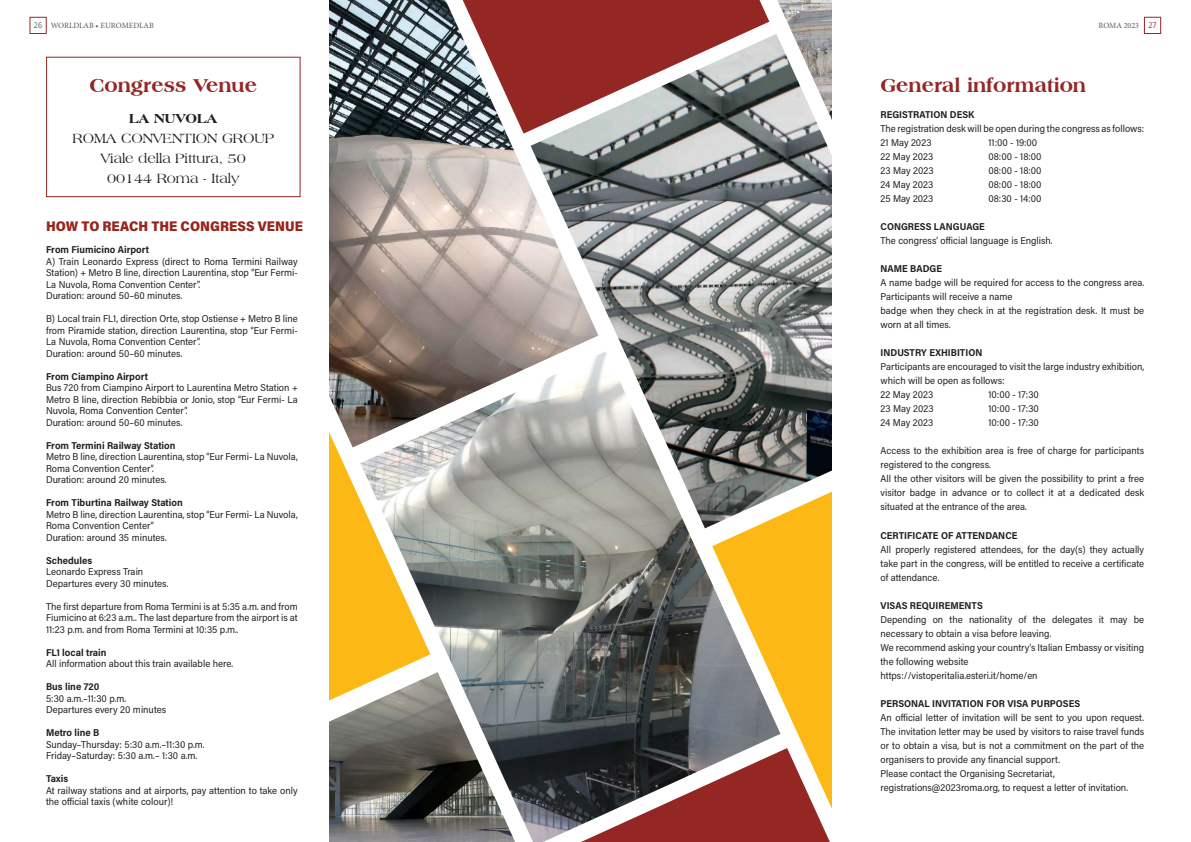
<style>
.page{position:relative;width:1191px;height:842px;background:#fff}
.page>*{position:absolute;margin:0;border:0;box-sizing:border-box;transform-origin:0 0}
.t1{font:800 20px "Americana BT";color:#942724}
.t2{font:14px/20px "Americana BT";color:#231f20;text-align:center}
.t3{font:900 14px "Acumin Pro Semi Cond";color:#97261c}
.t4{font:800 14px "Americana BT";color:#231f20}
.t5{font:10px/14px "Acumin Pro Semi Cond";color:#231f20}
.t6{font:700 10px "Acumin Pro Semi Cond";color:#231f20}
.t7{font:8px "Minion Pro";color:#57585a}
.s1{font-family:"Open Sans"}
.s2{font-family:"Open Sans";color:#942724}
</style>
<div class="page">
<img style="left:329px;top:0;width:201px;height:351px">
<svg style="left:463px;top:0;width:306px;height:134px;background:#9c4c4b"></svg>
<img style="left:530px;top:34px;width:302px;height:400px">
<img style="left:777px;top:0;width:55px;height:199px">
<svg style="left:329px;top:272px;width:101px;height:400px;background:#b89656"></svg>
<svg style="left:780px;top:434px;width:52px;height:408px;background:#daa33f"></svg>
<img style="left:329px;top:672px;width:31px;height:170px">
<img style="left:360px;top:351px;width:420px;height:491px">
<div style="left:29px;top:17px;width:18px;height:17px;border:1px solid #942724"></div>
<div style="left:1144px;top:17px;width:17px;height:17px;border:1px solid #942724"></div>
<div style="left:46px;top:57px;width:254px;height:140px;border:1px solid #942724"></div>
<p class="t7" style="left:34px;top:20px;width:121px"><span class="s1">26</span> WORLDLAB • EUROMEDLAB</p>
<p class="t7" style="left:1098px;top:20px;width:60px">ROMA 2023 <span class="s2">27</span></p>
<h1 class="t1" style="left:90px;top:73px;width:169px">Congress Venue</h1>
<h2 class="t4" style="left:129px;top:110px;width:90px">LA NUVOLA</h2>
<h2 class="t2" style="left:72px;top:129px;width:203px">ROMA CONVENTION GROUP<br>Viale della Pittura, 50<br>00144 Roma - Italy</h2>
<h2 class="t3" style="left:46px;top:216px;width:258px">HOW TO REACH THE CONGRESS VENUE</h2>
<p class="t6" style="left:46px;top:243px;width:104px">From Fiumicino Airport</p>
<p class="t5" style="left:46px;top:255px;width:253px;line-height:11.5px">A) Train Leonardo Express (direct to Roma Termini Railway Station) + Metro B line, direction Laurentina, stop “Eur Fermi-La Nuvola, Roma Convention Center”.<br>Duration: around 50–60 minutes.</p>
<p class="t5" style="left:46px;top:312px;width:253px;line-height:11.5px">B) Local train FL1, direction Orte, stop Ostiense + Metro B line from Piramide station, direction Laurentina, stop “Eur Fermi-La Nuvola, Roma Convention Center”.<br>Duration: around 50–60 minutes.</p>
<p class="t6" style="left:46px;top:369px;width:103px">From Ciampino Airport</p>
<p class="t5" style="left:46px;top:381px;width:253px;line-height:11.5px">Bus 720 from Ciampino Airport to Laurentina Metro Station + Metro B line, direction Rebibbia or Jonio, stop “Eur Fermi- La Nuvola, Roma Convention Center”.<br>Duration: around 50–60 minutes.</p>
<p class="t6" style="left:46px;top:438px;width:131px">From Termini Railway Station</p>
<p class="t5" style="left:46px;top:450px;width:253px;line-height:11.5px">Metro B line, direction Laurentina, stop “Eur Fermi- La Nuvola,<br>Roma Convention Center”.<br>Duration: around 20 minutes.</p>
<p class="t6" style="left:46px;top:496px;width:138px">From Tiburtina Railway Station</p>
<p class="t5" style="left:46px;top:508px;width:253px;line-height:11.5px">Metro B line, direction Laurentina, stop “Eur Fermi- La Nuvola,<br>Roma Convention Center”<br>Duration: around 35 minutes.</p>
<p class="t6" style="left:46px;top:553px;width:48px">Schedules</p>
<p class="t5" style="left:46px;top:565px;width:124px;line-height:11.5px">Leonardo Express Train<br>Departures every 30 minutes.</p>
<p class="t5" style="left:46px;top:600px;width:253px;line-height:11.5px;text-align:justify">The first departure from Roma Termini is at 5:35 a.m. and from Fiumicino at 6:23 a.m.. The last departure from the airport is at 11:23 p.m. and from Roma Termini at 10:35 p.m..</p>
<p class="t6" style="left:46px;top:645px;width:62px">FL1 local train</p>
<p class="t5" style="left:46px;top:656px;width:189px">All information about this train available here.</p>
<p class="t6" style="left:46px;top:680px;width:55px">Bus line 720</p>
<p class="t5" style="left:46px;top:692px;width:122px;line-height:11.5px">5:30 a.m.–11:30 p.m.<br>Departures every 20 minutes</p>
<p class="t6" style="left:46px;top:726px;width:55px">Metro line B</p>
<p class="t5" style="left:46px;top:738px;width:160px;line-height:11.5px">Sunday–Thursday: 5:30 a.m.–11:30 p.m.<br>Friday–Saturday: 5:30 a.m.– 1:30 a.m.</p>
<p class="t6" style="left:46px;top:772px;width:24px">Taxis</p>
<p class="t5" style="left:46px;top:784px;width:253px;line-height:11.5px">At railway stations and at airports, pay attention to take only the official taxis (white colour)!</p>
<h1 class="t1" style="left:880px;top:73px;width:207px">General information</h1>
<p class="t6" style="left:880px;top:108px;width:95px">REGISTRATION DESK</p>
<p class="t5" style="left:880px;top:122px;width:265px">The registration desk will be open during the congress as follows:<br>21 May 2023</p>
<p class="t5" style="left:988px;top:136px;width:50px">11:00 - 19:00</p>
<p class="t5" style="left:880px;top:150px;width:54px">22 May 2023</p>
<p class="t5" style="left:988px;top:150px;width:54px">08:00 - 18:00</p>
<p class="t5" style="left:880px;top:164px;width:55px">23 May 2023</p>
<p class="t5" style="left:988px;top:164px;width:54px">08:00 - 18:00</p>
<p class="t5" style="left:880px;top:178px;width:54px">24 May 2023</p>
<p class="t5" style="left:988px;top:178px;width:54px">08:00 - 18:00</p>
<p class="t5" style="left:880px;top:192px;width:54px">25 May 2023</p>
<p class="t5" style="left:988px;top:192px;width:54px">08:30 - 14:00</p>
<p class="t6" style="left:880px;top:220px;width:106px">CONGRESS LANGUAGE</p>
<p class="t5" style="left:880px;top:234px;width:174px">The congress’ official language is English.</p>
<p class="t6" style="left:880px;top:262px;width:63px">NAME BADGE</p>
<p class="t5" style="left:880px;top:276px;width:265px">A name badge will be required for access to the congress area.<br>Participants will receive a name<br>badge when they check in at the registration desk. It must be worn at all times.</p>
<p class="t6" style="left:880px;top:346px;width:103px">INDUSTRY EXHIBITION</p>
<p class="t5" style="left:880px;top:360px;width:265px">Participants are encouraged to visit the large industry exhibition, which will be open as follows:<br>22 May 2023</p>
<p class="t5" style="left:988px;top:388px;width:52px">10:00 - 17:30</p>
<p class="t5" style="left:880px;top:402px;width:55px">23 May 2023</p>
<p class="t5" style="left:988px;top:402px;width:52px">10:00 - 17:30</p>
<p class="t5" style="left:880px;top:416px;width:54px">24 May 2023</p>
<p class="t5" style="left:988px;top:416px;width:52px">10:00 - 17:30</p>
<p class="t5" style="left:880px;top:444px;width:265px">Access to the exhibition area is free of charge for participants registered to the congress.<br>All the other visitors will be given the possibility to print a free visitor badge in advance or to collect it at a dedicated desk situated at the entrance of the area.</p>
<p class="t6" style="left:880px;top:528px;width:138px">CERTIFICATE OF ATTENDANCE</p>
<p class="t5" style="left:880px;top:542px;width:265px;text-align:justify">All properly registered attendees, for the day(s) they actually take part in the congress, will be entitled to receive a certificate of attendance.</p>
<p class="t6" style="left:880px;top:598px;width:104px">VISAS REQUIREMENTS</p>
<p class="t5" style="left:880px;top:612px;width:265px">Depending on the nationality of the delegates it may be necessary to obtain a visa before leaving.<br>We recommend asking your country’s Italian Embassy or visiting the following website<br>https://vistoperitalia.esteri.it/home/en</p>
<p class="t6" style="left:880px;top:696px;width:201px">PERSONAL INVITATION FOR VISA PURPOSES</p>
<p class="t5" style="left:880px;top:710px;width:265px">An official letter of invitation will be sent to you upon request.<br>The invitation letter may be used by visitors to raise travel funds or to obtain a visa, but is not a commitment on the part of the organisers to provide any financial support.<br>Please contact the Organising Secretariat, registrations@2023roma.org, to request a letter of invitation.</p>
</div>
